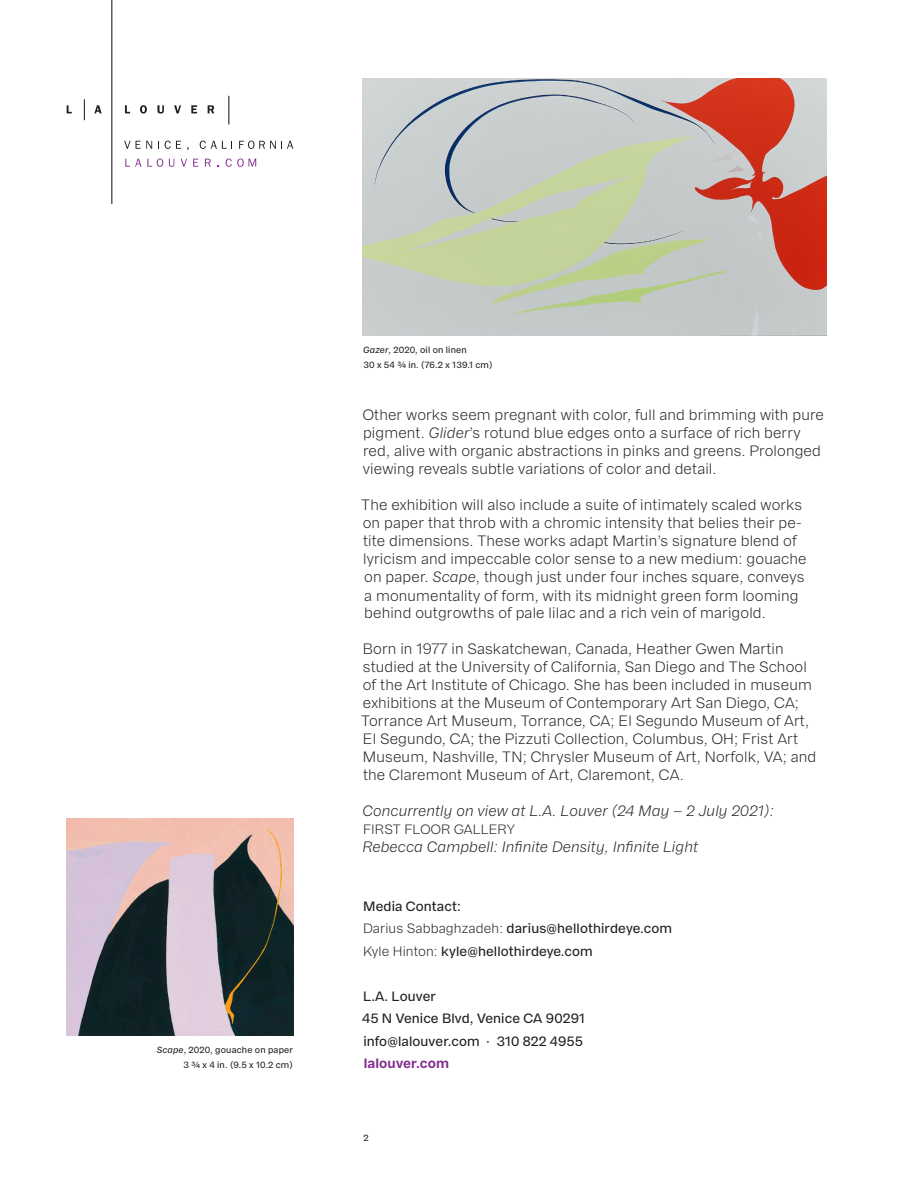
<style>
.page{position:relative;width:918px;height:1188px;background:#fff}
.page>*{position:absolute;margin:0;border:0;box-sizing:border-box;transform-origin:0 0}
.t1{font:300 15px/18px "Franca";letter-spacing:.01em;color:#231f20}
.t2{font:italic 300 15px "Franca";letter-spacing:.01em;color:#231f20}
.t3{font:500 13.5px/22.5px "Franca";letter-spacing:.01em;color:#231f20}
.t4{font:300 13.5px "Franca";letter-spacing:.01em;color:#231f20}
.t5{font:700 13.5px "Franca";letter-spacing:.01em;color:#832c8f}
.t6{font:500 9px/15px "Franca";letter-spacing:.02em;color:#231f20}
.s1{font-style:italic}
.s2{font-weight:300}
</style>
<div class="page">
<svg style="left:84px;top:99px;width:1px;height:21px"></svg>
<hr style="left:111px;top:0;width:1px;height:203px;background:#231f20">
<svg style="left:229px;top:96px;width:1px;height:28px"></svg>
<svg style="left:67px;top:105px;width:5px;height:8px"></svg>
<svg style="left:94px;top:105px;width:8px;height:8px"></svg>
<svg style="left:125px;top:105px;width:5px;height:8px"></svg>
<svg style="left:140px;top:105px;width:7px;height:9px"></svg>
<svg style="left:157px;top:105px;width:7px;height:9px"></svg>
<svg style="left:174px;top:105px;width:7px;height:8px"></svg>
<svg style="left:191px;top:105px;width:6px;height:8px"></svg>
<svg style="left:208px;top:105px;width:6px;height:8px"></svg>
<svg style="left:124px;top:141px;width:28px;height:8px"></svg>
<svg style="left:165px;top:141px;width:16px;height:8px"></svg>
<svg style="left:200px;top:141px;width:32px;height:8px"></svg>
<svg style="left:239px;top:141px;width:54px;height:8px"></svg>
<svg style="left:125px;top:159px;width:16px;height:8px"></svg>
<svg style="left:147px;top:159px;width:16px;height:8px"></svg>
<svg style="left:169px;top:159px;width:5px;height:8px"></svg>
<svg style="left:181px;top:159px;width:6px;height:8px"></svg>
<svg style="left:193px;top:159px;width:5px;height:8px"></svg>
<svg style="left:205px;top:159px;width:6px;height:8px"></svg>
<svg style="left:226px;top:159px;width:30px;height:8px"></svg>
<img style="left:363px;top:79px;width:463px;height:256px">
<img style="left:67px;top:819px;width:226px;height:216px">
<p class="t6" style="left:157px;top:1043px;width:138px"><span class="s1">Scape</span>, 2020, gouache on paper</p>
<p class="t6" style="left:184px;top:1058px;width:111px">3 ¾ x 4 in. (9.5 x 10.2 cm)</p>
<p class="t6" style="left:363px;top:342px;width:131px"><span class="s1">Gazer</span>, 2020, oil on linen<br>30 x 54 ¾ in. (76.2 x 139.1 cm)</p>
<p class="t1" style="left:363px;top:406px;width:463px">Other works seem pregnant with color, full and brimming with pure pigment. <span class="s1">Glider</span>’s rotund blue edges onto a surface of rich berry red, alive with organic abstractions in pinks and greens. Prolonged viewing reveals subtle variations of color and detail.</p>
<p class="t1" style="left:361px;top:496px;width:447px">The exhibition will also include a suite of intimately scaled works on paper that throb with a chromic intensity that belies their pe&shy;tite dimensions. These works adapt Martin’s signature blend of lyricism and impeccable color sense to a new medium: gouache on paper. <span class="s1">Scape</span>, though just under four inches square, conveys a monumentality of form, with its midnight green form looming behind outgrowths of pale lilac and a rich vein of marigold.</p>
<p class="t1" style="left:361px;top:640px;width:457px">Born in 1977 in Saskatchewan, Canada, Heather Gwen Martin studied at the University of California, San Diego and The School of the Art Institute of Chicago. She has been included in museum exhibitions at the Museum of Contemporary Art San Diego, CA; Torrance Art Museum, Torrance, CA; El Segundo Museum of Art, El Segundo, CA; the Pizzuti Collection, Columbus, OH; Frist Art Museum, Nashville, TN; Chrysler Museum of Art, Norfolk, VA; and the Claremont Museum of Art, Claremont, CA.</p>
<p class="t2" style="left:362px;top:802px;width:413px">Concurrently on view at L.A. Louver (24 May – 2 July 2021):</p>
<p class="t4" style="left:363px;top:821px;width:154px">FIRST FLOOR GALLERY</p>
<p class="t2" style="left:363px;top:838px;width:337px">Rebecca Campbell: Infinite Density, Infinite Light</p>
<p class="t3" style="left:363px;top:895px;width:310px">Media Contact:<br><span class="s2">Darius Sabbaghzadeh:</span> darius@hellothirdeye.com<br><span class="s2">Kyle Hinton:</span> kyle@hellothirdeye.com</p>
<p class="t3" style="left:363px;top:985px;width:74px">L.A. Louver</p>
<p class="t3" style="left:362px;top:1007px;width:224px">45 N Venice Blvd, Venice CA 90291</p>
<p class="t3" style="left:363px;top:1030px;width:221px">info@lalouver.com · 310 822 4955</p>
<p class="t5" style="left:364px;top:1055px;width:87px">lalouver.com</p>
<p class="t6" style="left:363px;top:1131px;width:7px">2</p>
</div>
